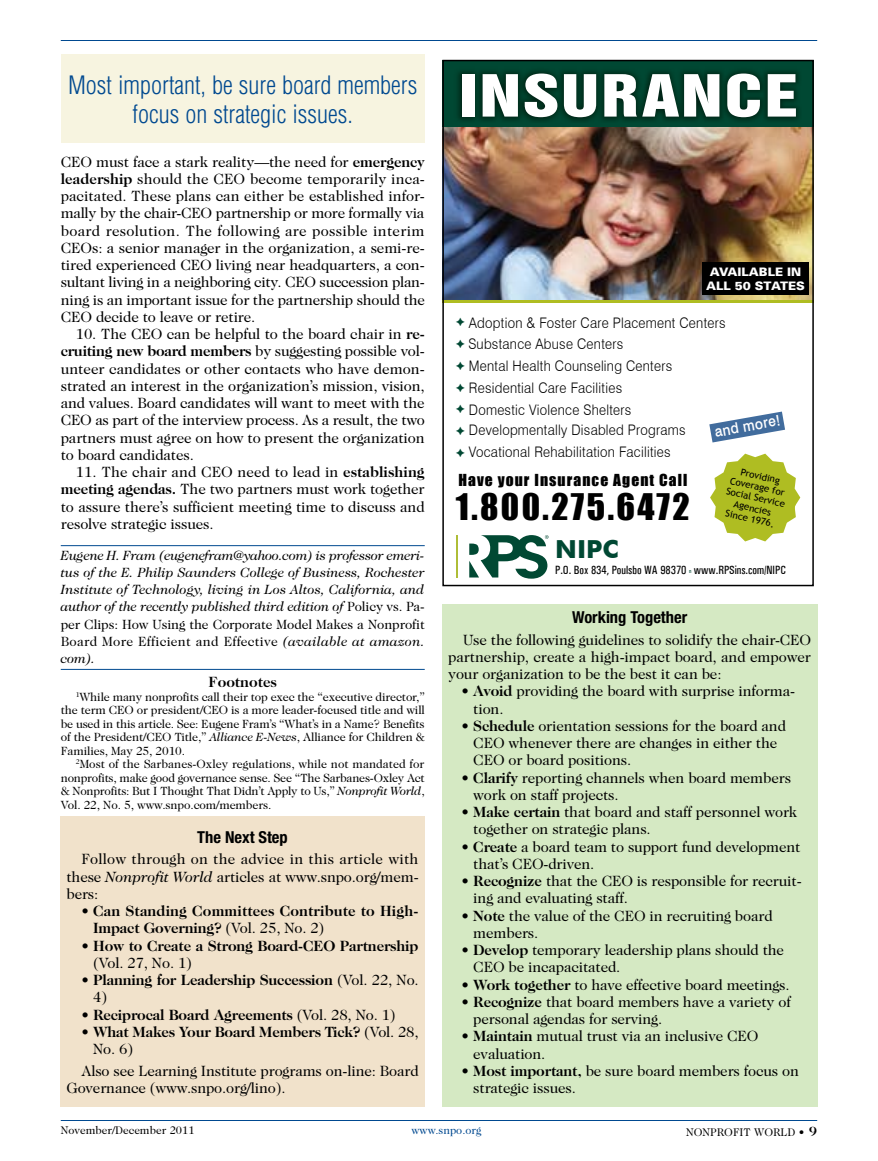
<style>
.page{position:relative;width:878px;height:1161px;background:#fff}
.page>*{position:absolute;margin:0;border:0;box-sizing:border-box;transform-origin:0 0}
.t1{font:52.95px "Swiss 921 BT Regular A";letter-spacing:.03em;color:#fff;scale:1.29 1}
.t2{font:33.6px "Impact";letter-spacing:.07em;color:#000}
.t3{font:700 24.9px "Futura BT";color:#004833}
.t4{font:300 condensed 24.75px/28.5px "Helvetica";color:#004990;text-align:center}
.t5{font:700 condensed 16.5px "Helvetica Neue";color:#000}
.t6{font:15.15px "Impact";letter-spacing:.07em;color:#000}
.t7{font:15px/17.2px "Caslon Two Twenty Four";letter-spacing:-.01em;color:#000}
.t8{font:700 15px/17.2px "Caslon Two Twenty Four";letter-spacing:-.01em;color:#000}
.t9{font:700 15px/17.2px "Caslon Two Twenty Four";letter-spacing:.01em;color:#000}
.t10{font:500 15px "Swiss 721 BT";color:#fff;scale:.91 1}
.t11{font:300 14.55px/21.8px "Swiss 721 BT";letter-spacing:.02em;color:#000;scale:.91 1}
.t12{font:italic 13.5px/17.2px "Caslon Two Twenty Four";letter-spacing:-.01em;color:#000;text-align:justify}
.t13{font:12px/13.5px "Caslon Two Twenty Four";letter-spacing:-.01em;color:#000;text-align:justify}
.t14{font:500 condensed 12px "Univers";color:#000;scale:.95 1}
.t15{font:11.7px/14.4px "USA Black";color:#fff;text-align:center}
.t16{font:11.25px "Caslon Two Twenty Four";color:#000}
.t17{font:11.25px "Caslon Two Twenty Four";color:#004990}
.t18{font:9.45px/10.9px "Trebuchet MS";color:#000;text-align:center}
.t19{font:9px "Helvetica";color:#000}
.s1{font-weight:700}
.s2{font-style:normal}
.s3{font-style:italic}
.s4{font-weight:400}
.s5{font-size:6px;color:#004833}
.s6{font-weight:700;font-size:13.5px}
</style>
<div class="page">
<hr style="left:61px;top:1120px;width:756px;height:1px;background:#004990">
<hr style="left:61px;top:40px;width:756px;height:1px;background:#004990">
<hr style="left:61px;top:545px;width:363px;height:1px;background:#004990">
<hr style="left:61px;top:669px;width:363px;height:1px;background:#004990">
<div style="left:60px;top:816px;width:364px;height:291px;background:#f1e2cb"></div>
<div style="left:442px;top:604px;width:375px;height:503px;background:#d5e9c3"></div>
<div style="left:61px;top:54px;width:363px;height:89px;background:#f7f4e0"></div>
<img style="left:442px;top:60px;width:371px;height:526px">
<svg style="left:456px;top:318px;width:8px;height:8px"></svg>
<svg style="left:456px;top:340px;width:12px;height:9px"></svg>
<svg style="left:456px;top:361px;width:8px;height:9px"></svg>
<svg style="left:456px;top:383px;width:8px;height:9px"></svg>
<svg style="left:456px;top:405px;width:8px;height:9px"></svg>
<svg style="left:456px;top:427px;width:8px;height:8px"></svg>
<svg style="left:456px;top:449px;width:8px;height:8px"></svg>
<h3 class="t4" style="left:68px;top:71px;width:351px">Most important, be sure board members focus on strategic issues.</h3>
<h1 class="t1" style="left:458px;top:61px;width:264px">INSURANCE</h1>
<p class="t7" style="left:61px;top:153px;width:365px;text-align:justify">CEO must face a stark reality—the need for <span class="s1">emergency leadership</span> should the CEO become temporarily inca&shy;pacitated. These plans can either be established infor&shy;mally by the chair-CEO partnership or more formally via board resolution. The following are possible interim CEOs: a senior manager in the organization, a semi-re&shy;tired experienced CEO living near headquarters, a con&shy;sultant living in a neighboring city. CEO succession plan&shy;ning is an important issue for the partnership should the CEO decide to leave or retire.</p>
<p class="t7" style="left:61px;top:325px;width:366px;text-align:justify;text-indent:15px">10. The CEO can be helpful to the board chair in <span class="s1">re&shy;cruiting new board members</span> by suggesting possible vol&shy;unteer candidates or other contacts who have demon&shy;strated an interest in the organization’s mission, vision, and values. Board candidates will want to meet with the CEO as part of the interview process. As a result, the two partners must agree on how to present the organization to board candidates.</p>
<p class="t7" style="left:61px;top:463px;width:365px;text-align:justify;text-indent:15px">11. The chair and CEO need to lead in <span class="s1">establishing meeting agendas.</span> The two partners must work together to assure there’s sufficient meeting time to discuss and resolve strategic issues.</p>
<p class="t12" style="left:61px;top:546px;width:365px">Eugene H. Fram (eugenefram@yahoo.com) is professor emeri&shy;tus of the E. Philip Saunders College of Business, Rochester Institute of Technology, living in Los Altos, California, and author of the recently published third edition of <span class="s2">Policy vs. Pa&shy;per Clips: How Using the Corporate Model Makes a Nonprofit Board More Efficient and Effective</span> (available at amazon. com).</p>
<p class="t8" style="left:208px;top:673px;width:70px">Footnotes</p>
<p class="t13" style="left:61px;top:690px;width:365px;text-indent:15px"><sup>1</sup>While many nonprofits call their top exec the “executive director,” the term CEO or president/CEO is a more leader-focused title and will be used in this article. See: Eugene Fram’s “What’s in a Name? Benefits of the President/CEO Title,” <span class="s3">Alliance E-News</span>, Alliance for Children &amp; Families, May 25, 2010.</p>
<p class="t13" style="left:61px;top:757px;width:365px;text-indent:15px"><sup>2</sup>Most of the Sarbanes-Oxley regulations, while not mandated for nonprofits, make good governance sense. See “The Sarbanes-Oxley Act &amp; Nonprofits: But I Thought That Didn’t Apply to Us,” <span class="s3">Nonprofit World</span>, Vol. 22, No. 5, www.snpo.com/members.</p>
<p class="t5" style="left:197px;top:827px;width:92px">The Next Step</p>
<p class="t7" style="left:66px;top:851px;width:354px;text-align:justify;text-indent:15px">Follow through on the advice in this article with these <span class="s3">Nonprofit World</span> articles at www.snpo.org/mem&shy;bers:</p>
<p class="t9" style="left:93px;top:902px;width:327px;text-indent:-12px">• Can Standing Committees Contribute to High-<br>Impact Governing? <span class="s4">(Vol. 25, No. 2)</span></p>
<p class="t8" style="left:93px;top:937px;width:327px;text-indent:-12px"><span class="s4">•</span> How to Create a Strong Board-CEO Partnership <span class="s4">(Vol. 27, No. 1)</span></p>
<p class="t8" style="left:93px;top:971px;width:327px;text-indent:-12px">• Planning for Leadership Succession <span class="s4">(Vol. 22, No.<br>4)</span></p>
<p class="t8" style="left:81px;top:1006px;width:316px">• Reciprocal Board Agreements <span class="s4">(Vol. 28, No. 1)</span></p>
<p class="t8" style="left:93px;top:1023px;width:327px;text-indent:-12px">• What Makes Your Board Members Tick? <span class="s4">(Vol. 28,<br>No. 6)</span></p>
<p class="t7" style="left:66px;top:1062px;width:354px;text-indent:15px">Also see Learning Institute programs on-line: Board<br>Governance (www.snpo.org/lino).</p>
<p class="t15" style="left:706px;top:264px;width:100px">AVAILABLE IN<br>ALL 50 STATES</p>
<p class="t11" style="left:468px;top:311px;width:284px">Adoption &amp; Foster Care Placement Centers<br>Substance Abuse Centers<br>Mental Health Counseling Centers<br>Residential Care Facilities<br>Domestic Violence Shelters</p>
<p class="t11" style="left:469px;top:419px;width:240px">Developmentally Disabled Programs<br>Vocational Rehabilitation Facilities</p>
<p class="t10" style="left:713px;top:423px;width:75px;rotate:-10deg">and more!</p>
<p class="t18" style="left:732px;top:464px;width:61px;rotate:13deg">Providing<br>Coverage for<br>Social Service<br>Agencies<br>Since 1976.</p>
<p class="t6" style="left:458px;top:469px;width:230px">Have your Insurance Agent Call</p>
<h2 class="t2" style="left:456px;top:481px;width:235px">1.800.275.6472</h2>
<h3 class="t3" style="left:555px;top:534px;width:65px">NIPC</h3>
<p class="t14" style="left:555px;top:563px;width:244px">P.O. Box 834, Poulsbo WA 98370 <span class="s5">n</span> www.RPSins.com/NIPC</p>
<p class="t5" style="left:572px;top:607px;width:117px">Working Together</p>
<p class="t7" style="left:448px;top:631px;width:364px;text-align:justify;text-indent:15px">Use the following guidelines to solidify the chair-CEO partnership, create a high-impact board, and empower your organization to be the best it can be:</p>
<p class="t7" style="left:473px;top:682px;width:323px;text-indent:-12px"><span class="s1">• Avoid</span> providing the board with surprise informa&shy;tion.</p>
<p class="t7" style="left:473px;top:717px;width:314px;text-indent:-12px"><span class="s1">• Schedule</span> orientation sessions for the board and<br>CEO whenever there are changes in either the<br>CEO or board positions.</p>
<p class="t7" style="left:473px;top:769px;width:319px;text-indent:-12px"><span class="s1">• Clarify</span> reporting channels when board members work on staff projects.</p>
<p class="t7" style="left:473px;top:803px;width:325px;text-indent:-12px"><span class="s1">• Make certain</span> that board and staff personnel work together on strategic plans.</p>
<p class="t7" style="left:473px;top:838px;width:329px;text-indent:-12px"><span class="s1">• Create</span> a board team to support fund development that’s CEO-driven.</p>
<p class="t7" style="left:473px;top:872px;width:330px;text-indent:-12px"><span class="s1">• Recognize</span> that the CEO is responsible for recruit&shy;ing and evaluating staff.</p>
<p class="t7" style="left:473px;top:907px;width:301px;text-indent:-12px"><span class="s1">• Note</span> the value of the CEO in recruiting board members.</p>
<p class="t7" style="left:473px;top:941px;width:312px;text-indent:-12px"><span class="s1">• Develop</span> temporary leadership plans should the<br>CEO be incapacitated.</p>
<p class="t7" style="left:461px;top:976px;width:329px"><span class="s1">• Work together</span> to have effective board meetings.</p>
<p class="t7" style="left:473px;top:993px;width:319px;text-indent:-12px"><span class="s1">• Recognize</span> that board members have a variety of personal agendas for serving.</p>
<p class="t7" style="left:473px;top:1027px;width:286px;text-indent:-12px"><span class="s1">• Maintain</span> mutual trust via an inclusive CEO evaluation.</p>
<p class="t7" style="left:473px;top:1062px;width:327px;text-indent:-12px"><span class="s1">• Most important,</span> be sure board members focus on strategic issues.</p>
<p class="t19" style="left:397px;top:632px;width:150px">RPS NIPC - Non Profit World.indd 1</p>
<p class="t19" style="left:750px;top:632px;width:105px">11/15/2010 10:31:08 AM</p>
<p class="t16" style="left:61px;top:1123px;width:135px">November/December 2011</p>
<p class="t17" style="left:411px;top:1123px;width:71px">www.snpo.org</p>
<p class="t16" style="left:686px;top:1125px;width:133px">NONPROFIT WORLD • <span class="s6">9</span></p>
</div>
